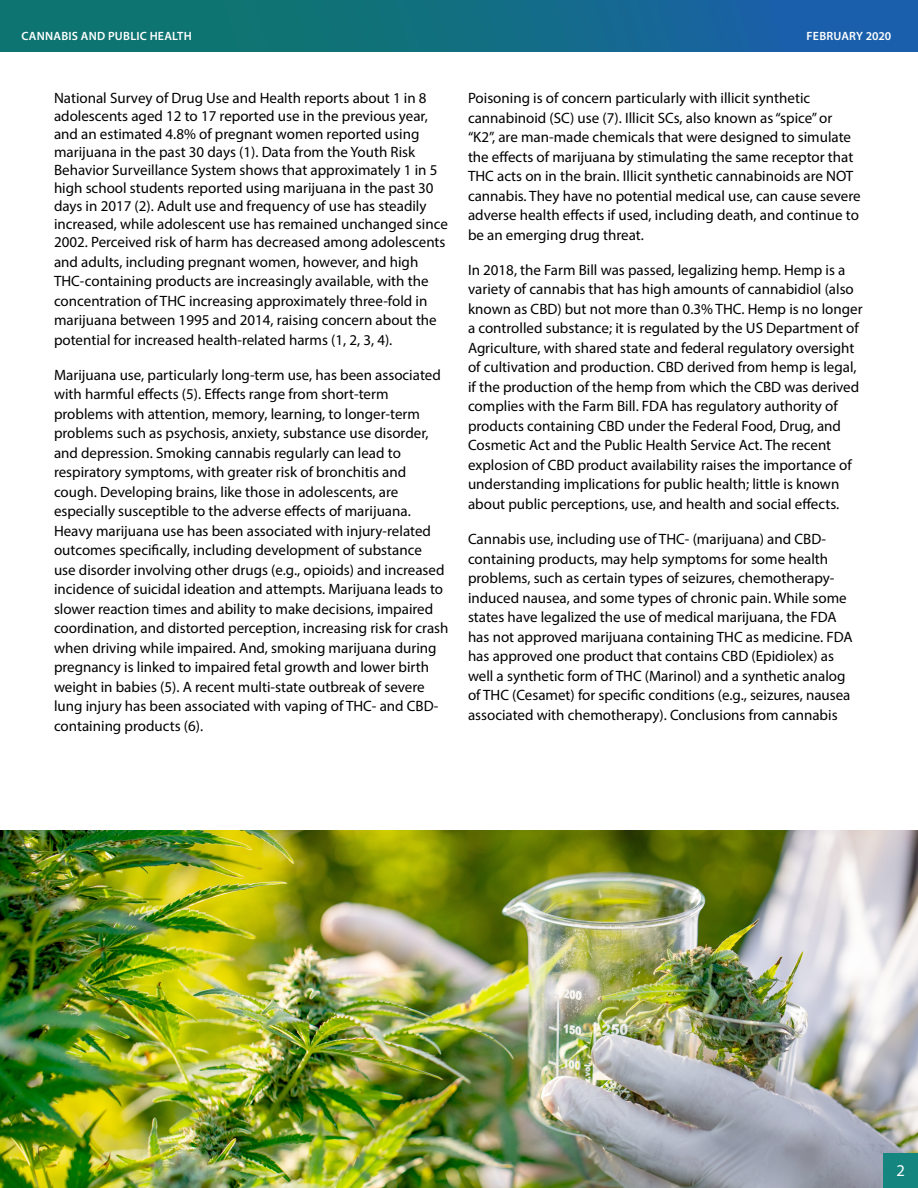
<style>
.page{position:relative;width:918px;height:1188px;background:#fff}
.page>*{position:absolute;margin:0;border:0;box-sizing:border-box;transform-origin:0 0}
.t1{font:16.5px "Myriad Pro";color:#fff}
.t2{font:15px/19.5px "Myriad Pro";color:#000}
.t3{font:600 12px "Myriad Pro";letter-spacing:.02em;color:#fff}
</style>
<div class="page">
<img style="left:0;top:831px;width:918px;height:357px">
<div style="left:883px;top:1153px;width:35px;height:35px;background:#158580"></div>
<div style="left:0;top:0;width:918px;height:52px;background:linear-gradient(to right,#0b7963,#1b5fac)"></div>
<p class="t3" style="left:22px;top:28px;width:172px">CANNABIS AND PUBLIC HEALTH</p>
<p class="t3" style="left:807px;top:28px;width:86px">FEBRUARY 2020</p>
<p class="t2" style="left:54px;top:89px;width:395px;line-height:18px">National Survey of Drug Use and Health reports about 1 in 8 adolescents aged 12 to 17 reported use in the previous year, and an estimated 4.8% of pregnant women reported using marijuana in the past 30 days (1). Data from the Youth Risk Behavior Surveillance System shows that approximately 1 in 5 high school students reported using marijuana in the past 30 days in 2017 (2). Adult use and frequency of use has steadily increased, while adolescent use has remained unchanged since 2002. Perceived risk of harm has decreased among adolescents</p>
<p class="t2" style="left:54px;top:252px;width:384px">and adults, including pregnant women, however, and high THC-containing products are increasingly available, with the concentration of THC increasing approximately three-fold in marijuana between 1995 and 2014, raising concern about the potential for increased health-related harms (1, 2, 3, 4).</p>
<p class="t2" style="left:54px;top:365px;width:396px">Marijuana use, particularly long-term use, has been associated with harmful effects (5). Effects range from short-term problems with attention, memory, learning, to longer-term problems such as psychosis, anxiety, substance use disorder, and depression. Smoking cannabis regularly can lead to respiratory symptoms, with greater risk of bronchitis and cough. Developing brains, like those in adolescents, are especially susceptible to the adverse effects of marijuana.<br>Heavy marijuana use has been associated with injury-related outcomes specifically, including development of substance<br>use disorder involving other drugs (e.g., opioids) and increased incidence of suicidal ideation and attempts. Marijuana leads to slower reaction times and ability to make decisions, impaired coordination, and distorted perception, increasing risk for crash when driving while impaired. And, smoking marijuana during pregnancy is linked to impaired fetal growth and lower birth weight in babies (5). A recent multi-state outbreak of severe lung injury has been associated with vaping of THC- and CBD&shy;containing products (6).</p>
<p class="t2" style="left:468px;top:88px;width:394px">Poisoning is of concern particularly with illicit synthetic cannabinoid (SC) use (7). Illicit SCs, also known as “spice” or “K2”, are man-made chemicals that were designed to simulate the effects of marijuana by stimulating the same receptor that THC acts on in the brain. Illicit synthetic cannabinoids are NOT cannabis. They have no potential medical use, can cause severe adverse health effects if used, including death, and continue to be an emerging drug threat.</p>
<p class="t2" style="left:468px;top:260px;width:396px">In 2018, the Farm Bill was passed, legalizing hemp. Hemp is a variety of cannabis that has high amounts of cannabidiol (also known as CBD) but not more than 0.3% THC. Hemp is no longer a controlled substance; it is regulated by the US Department of Agriculture, with shared state and federal regulatory oversight of cultivation and production. CBD derived from hemp is legal, if the production of the hemp from which the CBD was derived complies with the Farm Bill. FDA has regulatory authority of products containing CBD under the Federal Food, Drug, and Cosmetic Act and the Public Health Service Act. The recent explosion of CBD product availability raises the importance of understanding implications for public health; little is known about public perceptions, use, and health and social effects.</p>
<p class="t2" style="left:468px;top:529px;width:386px">Cannabis use, including use of THC- (marijuana) and CBD&shy;containing products, may help symptoms for some health problems, such as certain types of seizures, chemotherapy&shy;induced nausea, and some types of chronic pain. While some states have legalized the use of medical marijuana, the FDA has not approved marijuana containing THC as medicine. FDA has approved one product that contains CBD (Epidiolex) as well a synthetic form of THC (Marinol) and a synthetic analog of THC (Cesamet) for specific conditions (e.g., seizures, nausea associated with chemotherapy). Conclusions from cannabis</p>
<p class="t1" style="left:896px;top:1160px;width:10px">2</p>
</div>
